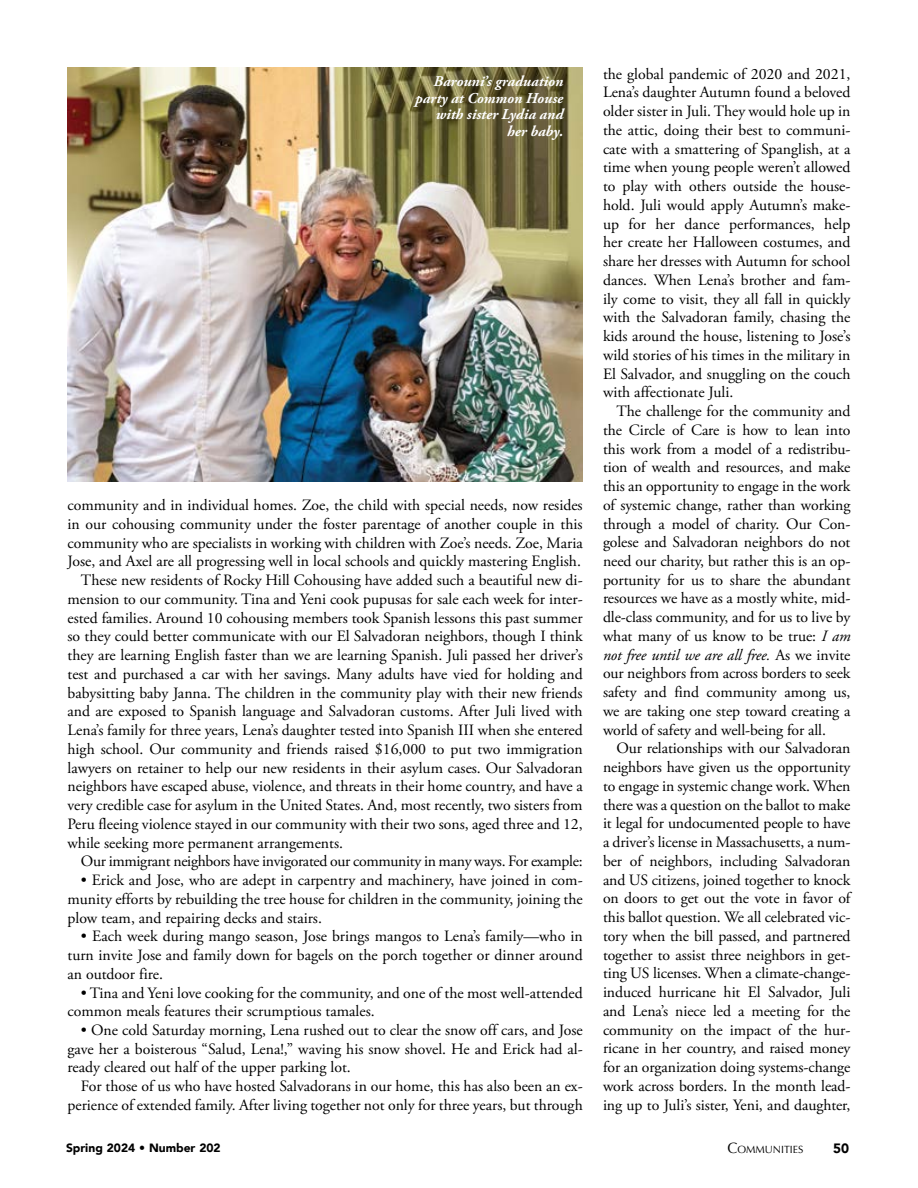
<style>
.page{position:relative;width:918px;height:1188px;background:#fff}
.page>*{position:absolute;margin:0;border:0;box-sizing:border-box;transform-origin:0 0}
.t1{font:15.75px/18.8px "Adobe Garamond Pro";color:#000;text-align:justify}
.t2{font:15.75px "Adobe Garamond Pro";letter-spacing:-.02em;color:#000}
.t3{font:italic 700 15px/16.5px "Adobe Garamond Pro";color:#fff;text-align:right}
.t4{font:900 13.5px "Avenir";color:#000}
.t5{font:900 12px "Avenir";color:#000}
.t6{font:10.5px "Optima";color:#000}
.s1{font-style:italic}
.s2{font-size:15px}
</style>
<div class="page">
<img style="left:68px;top:68px;width:515px;height:414px">
<p class="t3" style="left:415px;top:74px;width:150px">Barouni’s graduation party at Common House with sister Lydia and her baby.</p>
<p class="t1" style="left:68px;top:496px;width:517px">community and in individual homes. Zoe, the child with special needs, now resides</p>
<p class="t1" style="left:68px;top:515px;width:517px">in our cohousing community under the foster parentage of another couple in this</p>
<p class="t1" style="left:68px;top:534px;width:517px">community who are specialists in working with children with Zoe’s needs. Zoe, Maria</p>
<p class="t1" style="left:68px;top:553px;width:515px">Jose, and Axel are all progressing well in local schools and quickly mastering English.</p>
<p class="t1" style="left:81px;top:571px;width:503px">These new residents of Rocky Hill Cohousing have added such a beautiful new di-</p>
<p class="t1" style="left:68px;top:590px;width:517px">mension to our community. Tina and Yeni cook pupusas for sale each week for inter-</p>
<p class="t1" style="left:68px;top:609px;width:517px">ested families. Around 10 cohousing members took Spanish lessons this past summer</p>
<p class="t1" style="left:68px;top:628px;width:517px">so they could better communicate with our El Salvadoran neighbors, though I think</p>
<p class="t1" style="left:68px;top:646px;width:517px">they are learning English faster than we are learning Spanish. Juli passed her driver’s</p>
<p class="t1" style="left:68px;top:665px;width:517px">test and purchased a car with her savings. Many adults have vied for holding and</p>
<p class="t1" style="left:68px;top:684px;width:517px">babysitting baby Janna. The children in the community play with their new friends</p>
<p class="t1" style="left:68px;top:703px;width:517px">and are exposed to Spanish language and Salvadoran customs. After Juli lived with</p>
<p class="t1" style="left:68px;top:721px;width:517px">Lena’s family for three years, Lena’s daughter tested into Spanish III when she entered</p>
<p class="t1" style="left:68px;top:740px;width:517px">high school. Our community and friends raised $16,000 to put two immigration</p>
<p class="t1" style="left:68px;top:759px;width:517px">lawyers on retainer to help our new residents in their asylum cases. Our Salvadoran</p>
<p class="t1" style="left:68px;top:778px;width:517px">neighbors have escaped abuse, violence, and threats in their home country, and have a</p>
<p class="t1" style="left:68px;top:796px;width:517px">very credible case for asylum in the United States. And, most recently, two sisters from</p>
<p class="t1" style="left:68px;top:815px;width:517px">Peru fleeing violence stayed in our community with their two sons, aged three and 12,</p>
<p class="t1" style="left:68px;top:834px;width:277px">while seeking more permanent arrangements.</p>
<p class="t2" style="left:81px;top:852px;width:503px">Our immigrant neighbors have invigorated our community in many ways. For example:</p>
<p class="t1" style="left:68px;top:871px;width:517px;text-indent:13px">• Erick and Jose, who are adept in carpentry and machinery, have joined in com&shy;munity efforts by rebuilding the tree house for children in the community, joining the plow team, and repairing decks and stairs.</p>
<p class="t1" style="left:68px;top:927px;width:517px;text-indent:13px">• Each week during mango season, Jose brings mangos to Lena’s family—who in turn invite Jose and family down for bagels on the porch together or dinner around an outdoor fire.</p>
<p class="t1" style="left:68px;top:984px;width:517px;text-indent:13px">• Tina and Yeni love cooking for the community, and one of the most well-attended common meals features their scrumptious tamales.</p>
<p class="t1" style="left:68px;top:1021px;width:517px;text-indent:13px">• One cold Saturday morning, Lena rushed out to clear the snow off cars, and Jose gave her a boisterous “Salud, Lena!,” waving his snow shovel. He and Erick had al&shy;ready cleared out half of the upper parking lot.</p>
<p class="t1" style="left:68px;top:1077px;width:517px;text-align:right">For those of us who have hosted Salvadorans in our home, this has also been an ex&shy;perience of extended family. After living together not only for three years, but through</p>
<p class="t1" style="left:603px;top:65px;width:249px">the global pandemic of 2020 and 2021, Lena’s daughter Autumn found a beloved older sister in Juli. They would hole up in the attic, doing their best to communi&shy;cate with a smattering of Spanglish, at a time when young people weren’t allowed to play with others outside the house&shy;hold. Juli would apply Autumn’s make&shy;up for her dance performances, help her create her Halloween costumes, and share her dresses with Autumn for school dances. When Lena’s brother and fam&shy;ily come to visit, they all fall in quickly with the Salvadoran family, chasing the kids around the house, listening to Jose’s wild stories of his times in the military in El Salvador, and snuggling on the couch with affectionate Juli.</p>
<p class="t1" style="left:603px;top:402px;width:249px;text-indent:13px">The challenge for the community and the Circle of Care is how to lean into this work from a model of a redistribu&shy;tion of wealth and resources, and make this an opportunity to engage in the work of systemic change, rather than working through a model of charity. Our Con&shy;golese and Salvadoran neighbors do not need our charity, but rather this is an op&shy;portunity for us to share the abundant resources we have as a mostly white, mid&shy;dle-class community, and for us to live by what many of us know to be true: <span class="s1">I am not free until we are all free.</span> As we invite our neighbors from across borders to seek safety and find community among us, we are taking one step toward creating a world of safety and well-being for all.</p>
<p class="t1" style="left:603px;top:740px;width:249px;text-indent:13px">Our relationships with our Salvadoran neighbors have given us the opportunity to engage in systemic change work. When there was a question on the ballot to make it legal for undocumented people to have a driver’s license in Massachusetts, a num&shy;ber of neighbors, including Salvadoran and US citizens, joined together to knock on doors to get out the vote in favor of this ballot question. We all celebrated vic&shy;tory when the bill passed, and partnered together to assist three neighbors in get&shy;ting US licenses. When a climate-change&shy;induced hurricane hit El Salvador, Juli and Lena’s niece led a meeting for the community on the impact of the hur&shy;ricane in her country, and raised money for an organization doing systems-change work across borders. In the month lead&shy;ing up to Juli’s sister, Yeni, and daughter,</p>
<p class="t5" style="left:66px;top:1138px;width:156px">Spring 2024 • Number 202</p>
<p class="t6" style="left:727px;top:1144px;width:77px"><span class="s2">C</span>OMMUNITIES</p>
<p class="t4" style="left:833px;top:1137px;width:17px">50</p>
</div>
